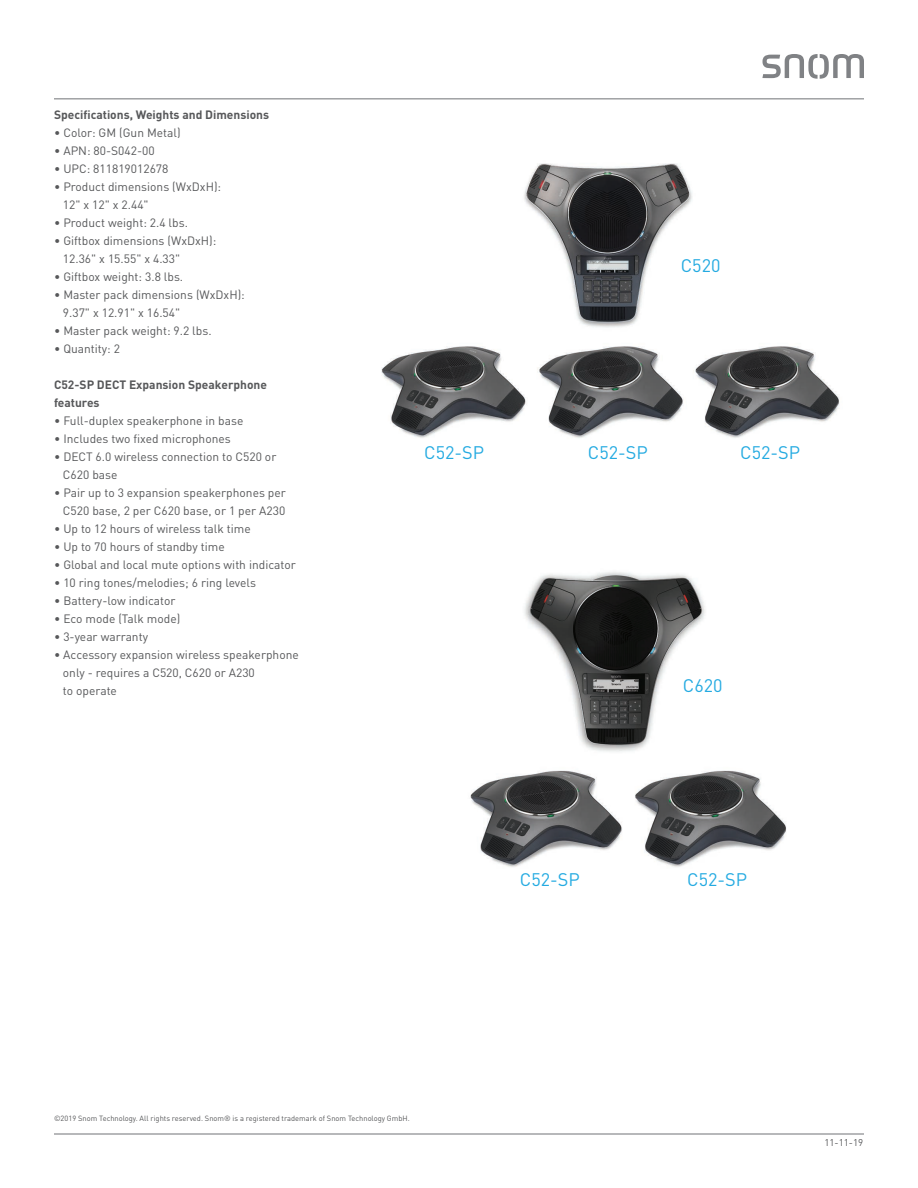
<style>
.page{position:relative;width:918px;height:1188px;background:#fff}
.page>*{position:absolute;margin:0;border:0;box-sizing:border-box;transform-origin:0 0}
.t1{font:18px "DIN Pro";color:#24aae1}
.t2{font:12px/18px "DIN Pro";color:#57585a}
.t3{font:700 12px/18px "DIN Pro";color:#57585a}
.t4{font:9.75px "DIN Pro";color:#57585a}
.t5{font:7.5px "DIN Pro";color:#57585a}
</style>
<div class="page">
<hr style="left:54px;top:98px;width:810px;height:1px;background:#808285">
<svg style="left:762px;top:54px;width:102px;height:25px"></svg>
<hr style="left:54px;top:1133px;width:810px;height:2px;background:#808285">
<img style="left:381px;top:163px;width:459px;height:275px">
<img style="left:470px;top:572px;width:317px;height:295px">
<p class="t3" style="left:54px;top:106px;width:217px">Specifications, Weights and Dimensions</p>
<p class="t2" style="left:54px;top:124px;width:128px">• Color: GM (Gun Metal)</p>
<p class="t2" style="left:54px;top:142px;width:102px">• APN: 80-S042-00</p>
<p class="t2" style="left:54px;top:160px;width:116px">• UPC: 811819012678</p>
<p class="t2" style="left:63px;top:178px;width:160px;text-indent:-9px">• Product dimensions (WxDxH):<br>12" x 12" x 2.44"</p>
<p class="t2" style="left:54px;top:214px;width:135px">• Product weight: 2.4 lbs.</p>
<p class="t2" style="left:63px;top:232px;width:155px;text-indent:-9px">• Giftbox dimensions (WxDxH):<br>12.36" x 15.55" x 4.33"</p>
<p class="t2" style="left:54px;top:268px;width:131px">• Giftbox weight: 3.8 lbs.</p>
<p class="t2" style="left:63px;top:286px;width:183px;text-indent:-9px">• Master pack dimensions (WxDxH):<br>9.37" x 12.91" x 16.54"</p>
<p class="t2" style="left:54px;top:322px;width:159px">• Master pack weight: 9.2 lbs.</p>
<p class="t2" style="left:54px;top:340px;width:68px">• Quantity: 2</p>
<p class="t3" style="left:54px;top:376px;width:215px">C52-SP DECT Expansion Speakerphone features</p>
<p class="t2" style="left:54px;top:412px;width:191px">• Full-duplex speakerphone in base</p>
<p class="t2" style="left:54px;top:430px;width:178px">• Includes two fixed microphones</p>
<p class="t2" style="left:63px;top:448px;width:215px;text-indent:-9px">• DECT 6.0 wireless connection to C520 or<br>C620 base</p>
<p class="t2" style="left:54px;top:484px;width:233px;text-align:right">• Pair up to 3 expansion speakerphones per<br>C520 base, 2 per C620 base, or 1 per A230</p>
<p class="t2" style="left:54px;top:520px;width:198px">• Up to 12 hours of wireless talk time</p>
<p class="t2" style="left:54px;top:538px;width:172px">• Up to 70 hours of standby time</p>
<p class="t2" style="left:54px;top:556px;width:243px">• Global and local mute options with indicator</p>
<p class="t2" style="left:54px;top:574px;width:204px">• 10 ring tones/melodies; 6 ring levels</p>
<p class="t2" style="left:54px;top:592px;width:123px">• Battery-low indicator</p>
<p class="t2" style="left:54px;top:610px;width:128px">• Eco mode (Talk mode)</p>
<p class="t2" style="left:54px;top:628px;width:96px">• 3-year warranty</p>
<p class="t2" style="left:63px;top:646px;width:237px;text-indent:-9px">• Accessory expansion wireless speakerphone only - requires a C520, C620 or A230<br>to operate</p>
<h1 class="t1" style="left:424px;top:440px;width:61px">C52-SP</h1>
<h1 class="t1" style="left:681px;top:253px;width:41px">C520</h1>
<h1 class="t1" style="left:588px;top:440px;width:61px">C52-SP</h1>
<h1 class="t1" style="left:740px;top:440px;width:61px">C52-SP</h1>
<h1 class="t1" style="left:683px;top:674px;width:41px">C620</h1>
<h1 class="t1" style="left:520px;top:868px;width:61px">C52-SP</h1>
<h1 class="t1" style="left:687px;top:868px;width:61px">C52-SP</h1>
<p class="t5" style="left:54px;top:1113px;width:357px">©2019 Snom Technology. All rights reserved. Snom® is a registered trademark of Snom Technology GmbH.</p>
<p class="t4" style="left:824px;top:1136px;width:40px">11-11-19</p>
</div>
